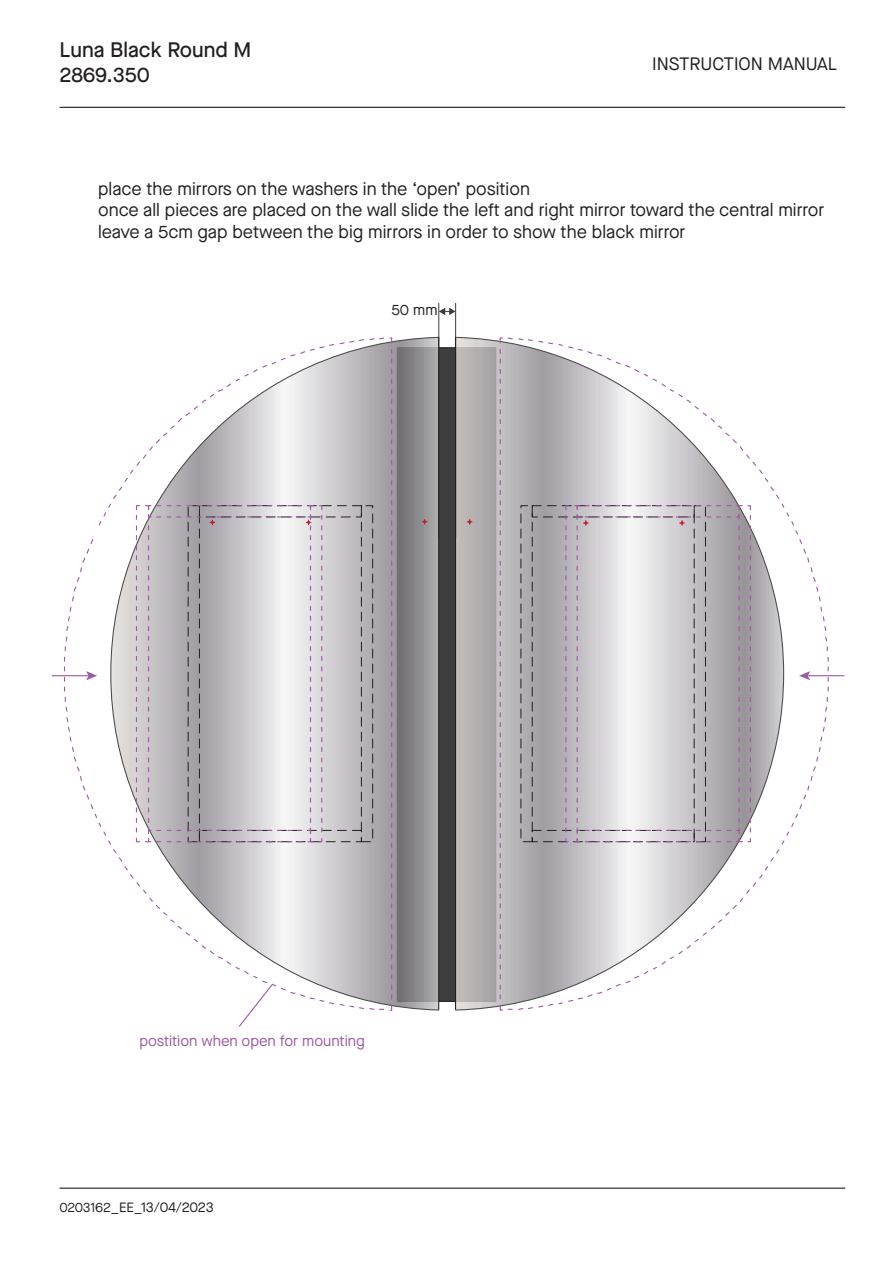
<style>
.page{position:relative;width:893px;height:1263px;background:#fff}
.page>*{position:absolute;margin:0;border:0;box-sizing:border-box;transform-origin:0 0}
.t1{font:500 21px/25.2px "Maison Neue";color:#231f20}
.t2{font:18px/21.6px "Maison Neue";color:#231f20}
.t3{font:15px "Maison Neue";color:#9e59a3}
.t4{font:15px "Maison Neue";color:#231f20}
.t5{font:13.5px "Maison Neue";letter-spacing:-.015em;color:#231f20}
</style>
<div class="page">
<div style="left:397px;top:347px;width:99px;height:655px;background:#3e3e3f;border:1px solid #231f20"></div>
<hr style="left:60px;top:107px;width:785px;height:1px;background:#000001">
<svg style="left:392px;top:337px;width:47px;height:673px;background:#8e8c90"></svg>
<svg style="left:455px;top:337px;width:44px;height:673px;background:#b3b0af"></svg>
<hr style="left:439px;top:303px;width:1px;height:234px;background:#3e3e3f">
<hr style="left:455px;top:303px;width:1px;height:234px;background:#3e3e3f">
<svg style="left:439px;top:308px;width:17px;height:7px"></svg>
<hr style="left:438px;top:337px;width:1px;height:672px;background:#231f20">
<hr style="left:455px;top:337px;width:1px;height:672px;background:#231f20">
<svg style="left:422px;top:519px;width:5px;height:5px"></svg>
<svg style="left:467px;top:519px;width:5px;height:5px"></svg>
<hr style="left:52px;top:675px;width:37px;height:1px;background:#9e59a3">
<svg style="left:64px;top:337px;width:328px;height:690px"></svg>
<hr style="left:807px;top:675px;width:37px;height:1px;background:#9e59a3">
<svg style="left:499px;top:337px;width:330px;height:674px"></svg>
<hr style="left:60px;top:1188px;width:785px;height:1px;background:#000001">
<p class="t1" style="left:60px;top:37px;width:193px">Luna Black Round M<br>2869.350</p>
<p class="t2" style="left:652px;top:53px;width:186px">INSTRUCTION MANUAL</p>
<p class="t2" style="left:98px;top:178px;width:728px">place the mirrors on the washers in the ‘open’ position<br>once all pieces are placed on the wall slide the left and right mirror toward the central mirror leave a 5cm gap between the big mirrors in order to show the black mirror</p>
<p class="t4" style="left:391px;top:300px;width:48px">50 mm</p>
<p class="t3" style="left:139px;top:1031px;width:227px">postition when open for mounting</p>
<p class="t5" style="left:60px;top:1199px;width:156px">0203162_EE_13/04/2023</p>
</div>
